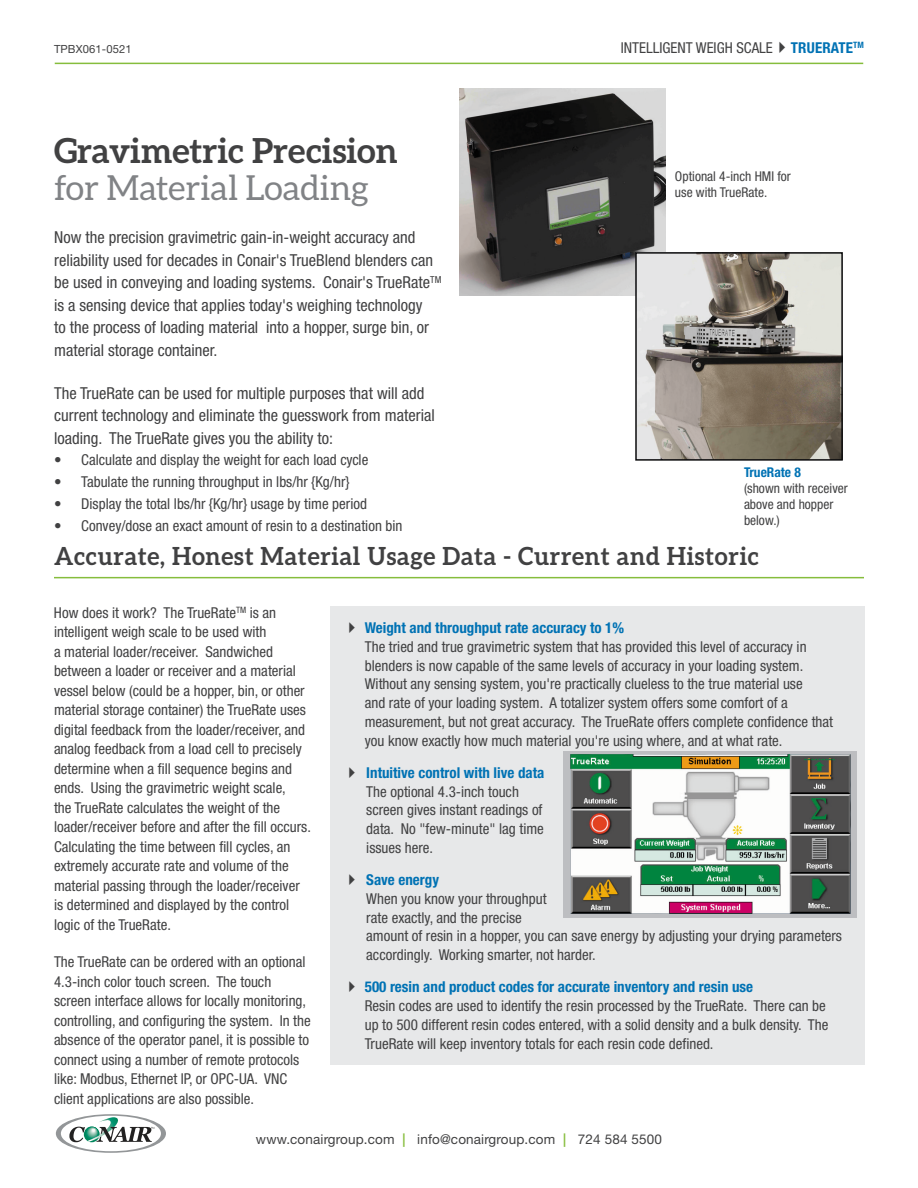
<style>
.page{position:relative;width:918px;height:1188px;background:#fff}
.page>*{position:absolute;margin:0;border:0;box-sizing:border-box;transform-origin:0 0}
.t1{font:700 34.5px "Aleo";color:#414142}
.t2{font:34.5px "Aleo";color:#818386}
.t3{font:700 24.9px "Aleo";letter-spacing:.03em;color:#414142;scale:.96 1}
.t4{font:condensed 16.5px/22.5px "Helvetica Neue";color:#414142}
.t5{font:condensed 15px/19.5px "Helvetica Neue";color:#414142}
.t6{font:700 condensed 15px "Helvetica Neue";color:#0072b4}
.t7{font:condensed 15px "Helvetica Neue";color:#414142}
.t8{font:condensed 13.5px/16.2px "Helvetica Neue";color:#414142}
.t9{font:13.5px "Helvetica Neue";letter-spacing:.01em;color:#414142}
.t10{font:700 condensed 13.5px "Helvetica Neue";color:#0072b4}
.t11{font:11.25px "Helvetica Neue";letter-spacing:.01em;color:#414142}
.s1{font-weight:700;color:#0072b4}
.s2{font-weight:500;color:#86bd3c}
</style>
<div class="page">
<hr style="left:55px;top:63px;width:808px;height:1px;background:#86bd3c">
<svg style="left:56px;top:1114px;width:110px;height:39px"></svg>
<div style="left:330px;top:606px;width:534px;height:459px;background:#e7e8e9"></div>
<hr style="left:54px;top:577px;width:810px;height:1px;background:#86bd3c">
<div style="left:563px;top:751px;width:294px;height:167px;background:#bdbec1"></div>
<img style="left:570px;top:754px;width:280px;height:159px">
<img style="left:460px;top:88px;width:206px;height:207px">
<img style="left:638px;top:255px;width:202px;height:203px">
<div style="left:635px;top:252px;width:208px;height:209px;border:2px solid #0b0b0d"></div>
<p class="t11" style="left:54px;top:42px;width:79px">TPBX061-0521</p>
<h1 class="t1" style="left:54px;top:130px;width:345px">Gravimetric Precision</h1>
<h1 class="t2" style="left:54px;top:169px;width:316px">for Material Loading</h1>
<p class="t4" style="left:54px;top:226px;width:389px">Now the precision gravimetric gain-in-weight accuracy and reliability used for decades in Conair's TrueBlend blenders can be used in conveying and loading systems. Conair's TrueRate<sup>TM </sup>is a sensing device that applies today's weighing technology<br>to the process of loading material into a hopper, surge bin, or material storage container.</p>
<p class="t4" style="left:54px;top:381px;width:382px">The TrueRate can be used for multiple purposes that will add current technology and eliminate the guesswork from material loading. The TrueRate gives you the ability to:</p>
<p class="t5" style="left:54px;top:450px;width:316px">• Calculate and display the weight for each load cycle</p>
<p class="t5" style="left:54px;top:472px;width:297px">• Tabulate the running throughput in lbs/hr {Kg/hr}</p>
<p class="t5" style="left:54px;top:494px;width:314px">• Display the total lbs/hr {Kg/hr} usage by time period</p>
<p class="t5" style="left:54px;top:516px;width:350px">• Convey/dose an exact amount of resin to a destination bin</p>
<p class="t7" style="left:621px;top:39px;width:245px">INTELLIGENT WEIGH SCALE✔<span class="s1">TRUERATE</span><sup>TM</sup></p>
<p class="t8" style="left:675px;top:168px;width:117px">Optional 4-inch HMI for use with TrueRate.</p>
<p class="t10" style="left:744px;top:464px;width:58px">TrueRate 8</p>
<p class="t8" style="left:744px;top:480px;width:105px">(shown with receiver above and hopper below.)</p>
<h2 class="t3" style="left:54px;top:542px;width:736px">Accurate, Honest Material Usage Data - Current and Historic</h2>
<p class="t5" style="left:54px;top:603px;width:259px">How does it work? The TrueRate<sup>TM</sup> is an intelligent weigh scale to be used with<br>a material loader/receiver. Sandwiched between a loader or receiver and a material vessel below (could be a hopper, bin, or other material storage container) the TrueRate uses digital feedback from the loader/receiver, and analog feedback from a load cell to precisely determine when a fill sequence begins and ends. Using the gravimetric weight scale,<br>the TrueRate calculates the weight of the loader/receiver before and after the fill occurs.<br>Calculating the time between fill cycles, an extremely accurate rate and volume of the material passing through the loader/receiver is determined and displayed by the control logic of the TrueRate.</p>
<p class="t5" style="left:54px;top:952px;width:258px">The TrueRate can be ordered with an optional 4.3-inch color touch screen. The touch screen interface allows for locally monitoring, controlling, and configuring the system. In the absence of the operator panel, it is possible to connect using a number of remote protocols like: Modbus, Ethernet IP, or OPC-UA. VNC client applications are also possible.</p>
<p class="t6" style="left:365px;top:619px;width:261px">Weight and throughput rate accuracy to 1%</p>
<p class="t5" style="left:365px;top:637px;width:470px;line-height:18.8px">The tried and true gravimetric system that has provided this level of accuracy in blenders is now capable of the same levels of accuracy in your loading system.<br>Without any sensing system, you're practically clueless to the true material use<br>and rate of your loading system. A totalizer system offers some comfort of a measurement, but not great accuracy. The TrueRate offers complete confidence that you know exactly how much material you're using where, and at what rate.</p>
<p class="t6" style="left:366px;top:764px;width:180px">Intuitive control with live data</p>
<p class="t5" style="left:366px;top:782px;width:179px;line-height:18.8px">The optional 4.3-inch touch screen gives instant readings of data. No "few-minute" lag time issues here.</p>
<p class="t6" style="left:366px;top:871px;width:74px">Save energy</p>
<p class="t5" style="left:366px;top:889px;width:477px;line-height:18.8px">When you know your throughput<br>rate exactly, and the precise<br>amount of resin in a hopper, you can save energy by adjusting your drying parameters accordingly. Working smarter, not harder.</p>
<p class="t6" style="left:365px;top:978px;width:390px">500 resin and product codes for accurate inventory and resin use</p>
<p class="t5" style="left:365px;top:996px;width:465px;line-height:18.8px">Resin codes are used to identify the resin processed by the TrueRate. There can be up to 500 different resin codes entered, with a solid density and a bulk density. The<br>TrueRate will keep inventory totals for each resin code defined.</p>
<p class="t9" style="left:256px;top:1131px;width:408px">www.conairgroup.com <span class="s2">|</span> info@conairgroup.com <span class="s2">|</span> 724 584 5500</p>
</div>
